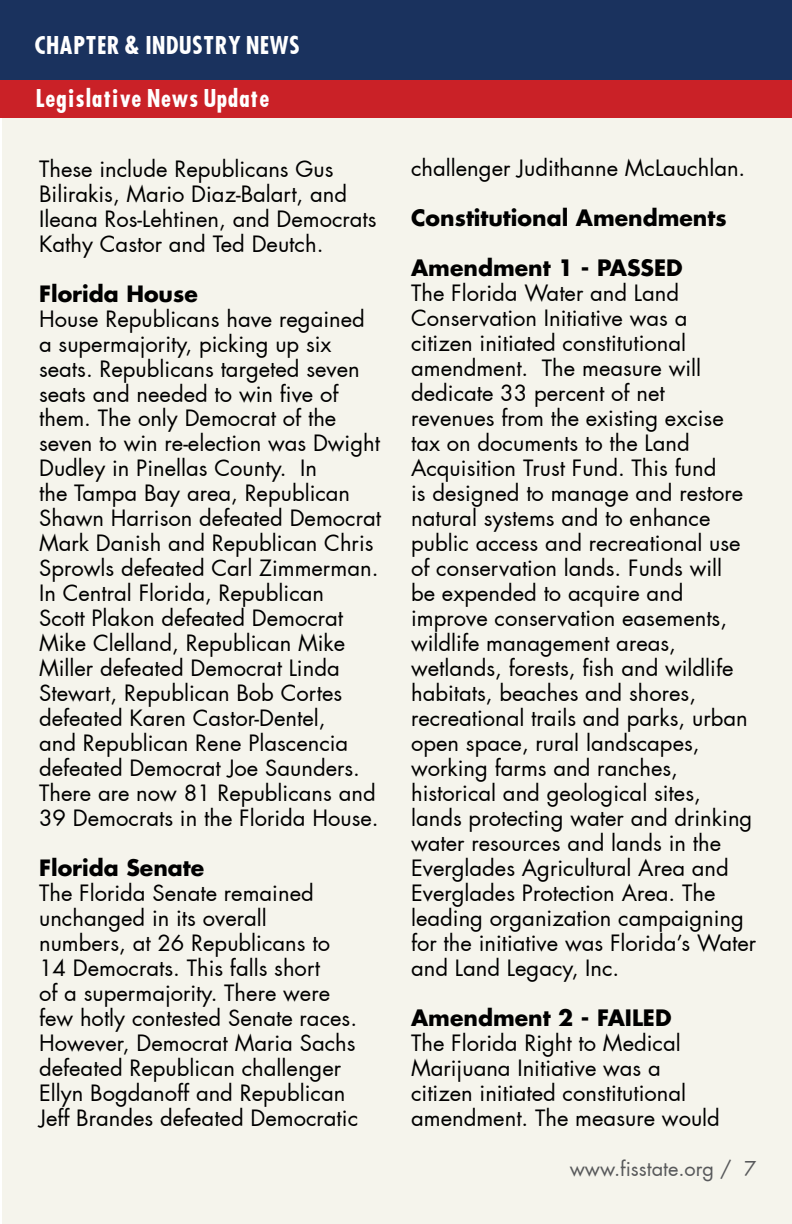
<style>
.page{position:relative;width:792px;height:1224px;background:#fff}
.page>*{position:absolute;margin:0;border:0;box-sizing:border-box;transform-origin:0 0}
.t1{font:700 24px/52.8px "Futura Cond";color:#fff}
.t2{font:22px/25px "Futura";color:#000}
.t3{font:700 22px "Futura Std";color:#000}
.t4{font:700 22px "Futura";color:#000}
.t5{font:20px "Futura";color:#58595b}
</style>
<div class="page">
<div style="left:2px;top:0;width:790px;height:1224px;background:#f5f4ec"></div>
<div style="left:0;top:0;width:792px;height:80px;background:#1a325e"></div>
<div style="left:0;top:80px;width:792px;height:38px;background:#ca2127"></div>
<p class="t1" style="left:34px;top:19px;width:267px">CHAPTER &amp; INDUSTRY NEWS<br>Legislative News Update</p>
<p class="t2" style="left:39px;top:156px;width:339px">These include Republicans Gus<br>Bilirakis, Mario Diaz-Balart, and<br>Ileana Ros-Lehtinen, and Democrats<br>Kathy Castor and Ted Deutch.</p>
<p class="t4" style="left:39px;top:279px;width:160px">Florida House</p>
<p class="t2" style="left:39px;top:306px;width:343px">House Republicans have regained a supermajority, picking up six seats. Republicans targeted seven seats and needed to win five of them. The only Democrat of the seven to win re-election was Dwight<br>Dudley in Pinellas County. In<br>the Tampa Bay area, Republican<br>Shawn Harrison defeated Democrat<br>Mark Danish and Republican Chris<br>Sprowls defeated Carl Zimmerman.<br>In Central Florida, Republican<br>Scott Plakon defeated Democrat<br>Mike Clelland, Republican Mike<br>Miller defeated Democrat Linda<br>Stewart, Republican Bob Cortes defeated Karen Castor-Dentel,<br>and Republican Rene Plascencia defeated Democrat Joe Saunders.<br>There are now 81 Republicans and<br>39 Democrats in the Florida House.</p>
<p class="t4" style="left:39px;top:853px;width:167px">Florida Senate</p>
<p class="t2" style="left:39px;top:881px;width:321px">The Florida Senate remained unchanged in its overall numbers, at 26 Republicans to<br>14 Democrats. This falls short<br>of a supermajority. There were few hotly contested Senate races.<br>However, Democrat Maria Sachs defeated Republican challenger<br>Ellyn Bogdanoff and Republican<br>Jeff Brandes defeated Democratic</p>
<p class="t2" style="left:411px;top:156px;width:336px">challenger Judithanne McLauchlan.</p>
<p class="t3" style="left:411px;top:203px;width:317px">Constitutional Amendments</p>
<p class="t3" style="left:411px;top:253px;width:273px">Amendment 1 - PASSED</p>
<p class="t2" style="left:411px;top:281px;width:347px">The Florida Water and Land<br>Conservation Initiative was a<br>citizen initiated constitutional amendment. The measure will dedicate 33 percent of net<br>revenues from the existing excise tax on documents to the Land<br>Acquisition Trust Fund. This fund<br>is designed to manage and restore natural systems and to enhance public access and recreational use of conservation lands. Funds will<br>be expended to acquire and improve conservation easements, wildlife management areas, wetlands, forests, fish and wildlife habitats, beaches and shores, recreational trails and parks, urban open space, rural landscapes, working farms and ranches, historical and geological sites, lands protecting water and drinking water resources and lands in the<br>Everglades Agricultural Area and<br>Everglades Protection Area. The leading organization campaigning for the initiative was Florida’s Water and Land Legacy, Inc.</p>
<p class="t3" style="left:411px;top:1003px;width:262px">Amendment 2 - FAILED</p>
<p class="t2" style="left:411px;top:1031px;width:310px">The Florida Right to Medical<br>Marijuana Initiative was a citizen initiated constitutional amendment. The measure would</p>
<p class="t5" style="left:570px;top:1156px;width:188px">www.fisstate.org / 7</p>
</div>
